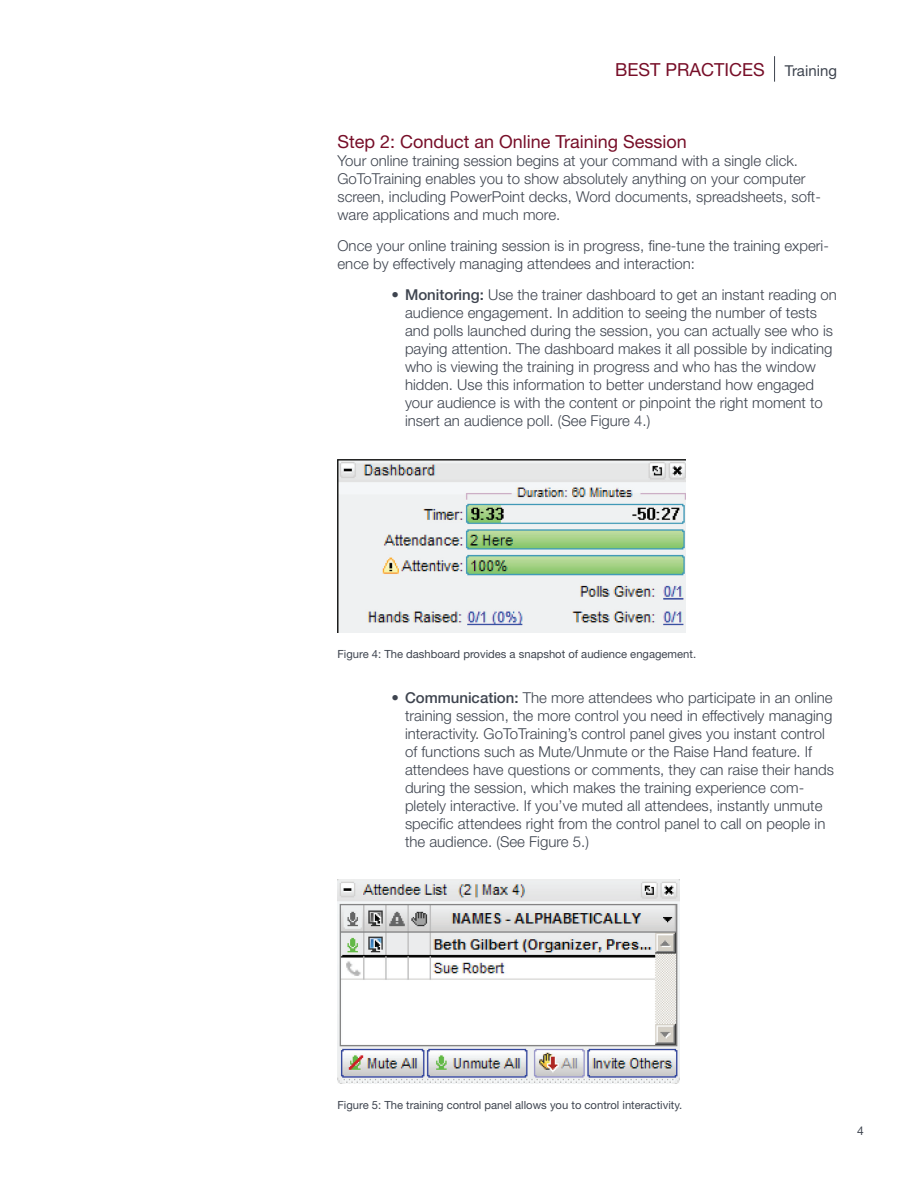
<style>
.page{position:relative;width:918px;height:1188px;background:#fff}
.page>*{position:absolute;margin:0;border:0;box-sizing:border-box;transform-origin:0 0}
.t1{font:18px "Helvetica Neue";color:#770e28}
.t2{font:300 15px/18px "Helvetica Neue";color:#3e444f}
.t3{font:12px "Helvetica Neue";color:#3e444f}
.t4{font:11.25px "Helvetica Neue";color:#3e444f}
.s1{font-size:15px;color:#3e444f}
.s2{font-weight:500}
</style>
<div class="page">
<img style="left:338px;top:460px;width:348px;height:173px">
<img style="left:338px;top:880px;width:341px;height:204px">
<svg style="left:774px;top:56px;width:1px;height:26px"></svg>
<p class="t1" style="left:615px;top:58px;width:223px">BEST PRACTICES <span class="s1">Training</span></p>
<p class="t1" style="left:338px;top:131px;width:351px">Step 2: Conduct an Online Training Session</p>
<p class="t2" style="left:338px;top:151px;width:485px">Your online training session begins at your command with a single click.<br>GoToTraining enables you to show absolutely anything on your computer screen, including PowerPoint decks, Word documents, spreadsheets, soft&shy;ware applications and much more.</p>
<p class="t2" style="left:338px;top:236px;width:493px">Once your online training session is in progress, fine-tune the training experi&shy;ence by effectively managing attendees and interaction:</p>
<p class="t2" style="left:405px;top:285px;width:433px;text-indent:-14px"><span class="s2">• Monitoring:</span> Use the trainer dashboard to get an instant reading on audience engagement. In addition to seeing the number of tests and polls launched during the session, you can actually see who is paying attention. The dashboard makes it all possible by indicating who is viewing the training in progress and who has the window hidden. Use this information to better understand how engaged your audience is with the content or pinpoint the right moment to insert an audience poll. (See Figure 4.)</p>
<p class="t4" style="left:338px;top:647px;width:360px">Figure 4: The dashboard provides a snapshot of audience engagement.</p>
<p class="t2" style="left:405px;top:688px;width:430px;text-indent:-14px"><span class="s2">• Communication:</span> The more attendees who participate in an online training session, the more control you need in effectively managing interactivity. GoToTraining’s control panel gives you instant control of functions such as Mute/Unmute or the Raise Hand feature. If attendees have questions or comments, they can raise their hands during the session, which makes the training experience com&shy;pletely interactive. If you’ve muted all attendees, instantly unmute specific attendees right from the control panel to call on people in the audience. (See Figure 5.)</p>
<p class="t4" style="left:338px;top:1099px;width:346px">Figure 5: The training control panel allows you to control interactivity.</p>
<p class="t3" style="left:857px;top:1123px;width:8px">4</p>
</div>
